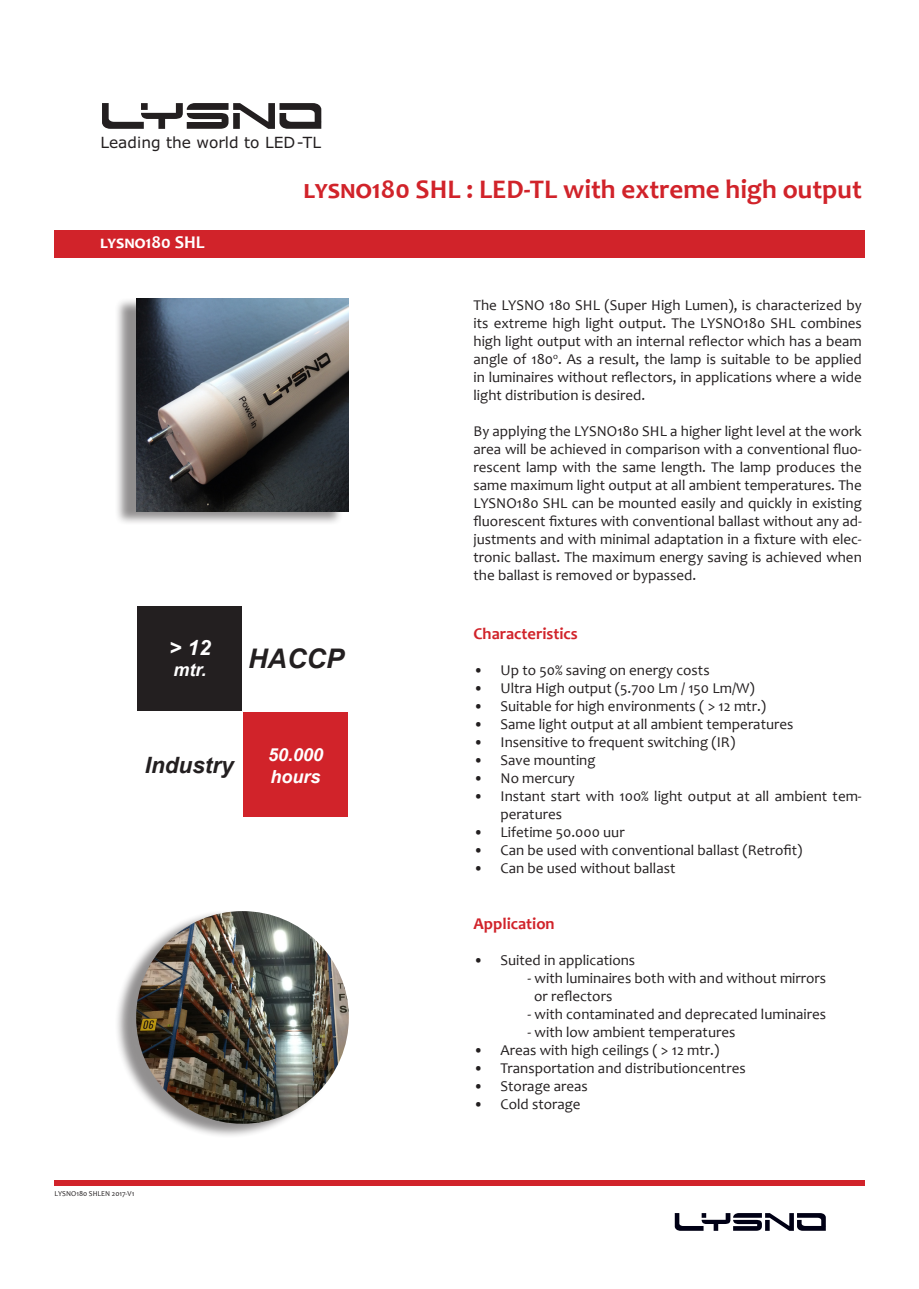
<style>
.page{position:relative;width:919px;height:1289px;background:#fff}
.page>*{position:absolute;margin:0;border:0;box-sizing:border-box;transform-origin:0 0}
.t1{font:700 27px "Candara";color:#d1232a}
.t2{font:italic 700 27px "Arial";color:#231f20}
.t3{font:italic 700 22.5px "Arial";color:#231f20}
.t4{font:italic 700 21px "Arial";color:#fff}
.t5{font:italic 700 18px/21.6px "Arial";color:#fff}
.t6{font:700 18px "Candara";color:#fff}
.t7{font:700 16.5px "Candara";color:#d1232a}
.t8{font:15.45px "Verdana";color:#231f20}
.t9{font:15px/18px "Candara";color:#231f20;text-align:justify}
.t10{font:7.5px "Candara";color:#231f20}
</style>
<div class="page">
<div style="left:54px;top:230px;width:810px;height:28px;background:#d1232a"></div>
<div style="left:54px;top:1180px;width:810px;height:6px;background:#d1232a"></div>
<svg style="left:102px;top:103px;width:219px;height:26px"></svg>
<div style="left:115px;top:297px;width:229px;height:229px;background:#231f20;opacity:.5"></div>
<img style="left:136px;top:298px;width:213px;height:213px">
<div style="left:115px;top:909px;width:229px;height:229px;background:#231f20;opacity:.5"></div>
<img style="left:136px;top:911px;width:213px;height:212px;border-radius:106px">
<div style="left:137px;top:605px;width:105px;height:105px;background:#231f20"></div>
<div style="left:243px;top:712px;width:105px;height:104px;background:#d1232a"></div>
<svg style="left:674px;top:1213px;width:151px;height:17px"></svg>
<p class="t8" style="left:100px;top:131px;width:222px">Leading the world to LED-TL</p>
<p class="t6" style="left:100px;top:231px;width:106px">lysno180 SHL</p>
<p class="t1" style="left:303px;top:172px;width:560px">lysno180 SHL : LED-TL with extreme high output</p>
<p class="t9" style="left:473px;top:295px;width:390px">The LYSNO 180 SHL (Super High Lumen), is characterized by its extreme high light output. The LYSNO180 SHL combines high light output with an internal reflector which has a beam angle of 180<sup>o</sup>. As a result, the lamp is suitable to be applied in luminaires without reflectors, in applications where a wide light distribution is desired.</p>
<p class="t9" style="left:473px;top:421px;width:390px">By applying the LYSNO180 SHL a higher light level at the work area will be achieved in comparison with a conventional fluo&shy;rescent lamp with the same length. The lamp produces the same maximum light output at all ambient temperatures. The LYSNO180 SHL can be mounted easily and quickly in existing fluorescent fixtures with conventional ballast without any ad&shy;justments and with minimal adaptation in a fixture with elec&shy;tronic ballast. The maximum energy saving is achieved when the ballast is removed or bypassed.</p>
<p class="t4" style="left:169px;top:633px;width:43px">&gt; 12</p>
<p class="t5" style="left:173px;top:660px;width:35px">mtr.</p>
<p class="t2" style="left:248px;top:640px;width:97px">HACCP</p>
<p class="t3" style="left:145px;top:749px;width:90px">Industry</p>
<p class="t5" style="left:268px;top:744px;width:57px">50.000 hours</p>
<p class="t10" style="left:54px;top:1189px;width:81px">LYSNO180 SHLEN 2017-V1</p>
<p class="t7" style="left:473px;top:623px;width:106px">Characteristics</p>
<p class="t9" style="left:473px;top:661px;width:237px">• Up to 50% saving on energy costs</p>
<p class="t9" style="left:473px;top:679px;width:283px">• Ultra High output (5.700 Lm / 150 Lm/W)</p>
<p class="t9" style="left:473px;top:697px;width:294px">• Suitable for high environments ( &gt; 12 mtr.)</p>
<p class="t9" style="left:473px;top:715px;width:321px">• Same light output at all ambient temperatures</p>
<p class="t9" style="left:473px;top:733px;width:263px">• Insensitive to frequent switching (IR)</p>
<p class="t9" style="left:473px;top:751px;width:123px">• Save mounting</p>
<p class="t9" style="left:473px;top:769px;width:103px">• No mercury</p>
<p class="t9" style="left:500px;top:787px;width:362px;text-indent:-27px">• Instant start with 100% light output at all ambient tem&shy;peratures</p>
<p class="t9" style="left:473px;top:823px;width:153px">• Lifetime 50.000 uur</p>
<p class="t9" style="left:473px;top:841px;width:330px">• Can be used with conventional ballast (Retrofit)</p>
<p class="t9" style="left:473px;top:859px;width:203px">• Can be used without ballast</p>
<p class="t7" style="left:473px;top:913px;width:83px">Application</p>
<p class="t9" style="left:473px;top:951px;width:163px">• Suited in applications</p>
<p class="t9" style="left:527px;top:969px;width:300px">- with luminaires both with and without mirrors</p>
<p class="t9" style="left:534px;top:987px;width:80px">or reflectors</p>
<p class="t9" style="left:527px;top:1005px;width:300px">- with contaminated and deprecated luminaires</p>
<p class="t9" style="left:527px;top:1023px;width:209px">- with low ambient temperatures</p>
<p class="t9" style="left:473px;top:1041px;width:247px">• Areas with high ceilings ( &gt; 12 mtr.)</p>
<p class="t9" style="left:473px;top:1059px;width:273px">• Transportation and distributioncentres</p>
<p class="t9" style="left:473px;top:1077px;width:116px">• Storage areas</p>
<p class="t9" style="left:473px;top:1095px;width:109px">• Cold storage</p>
</div>
